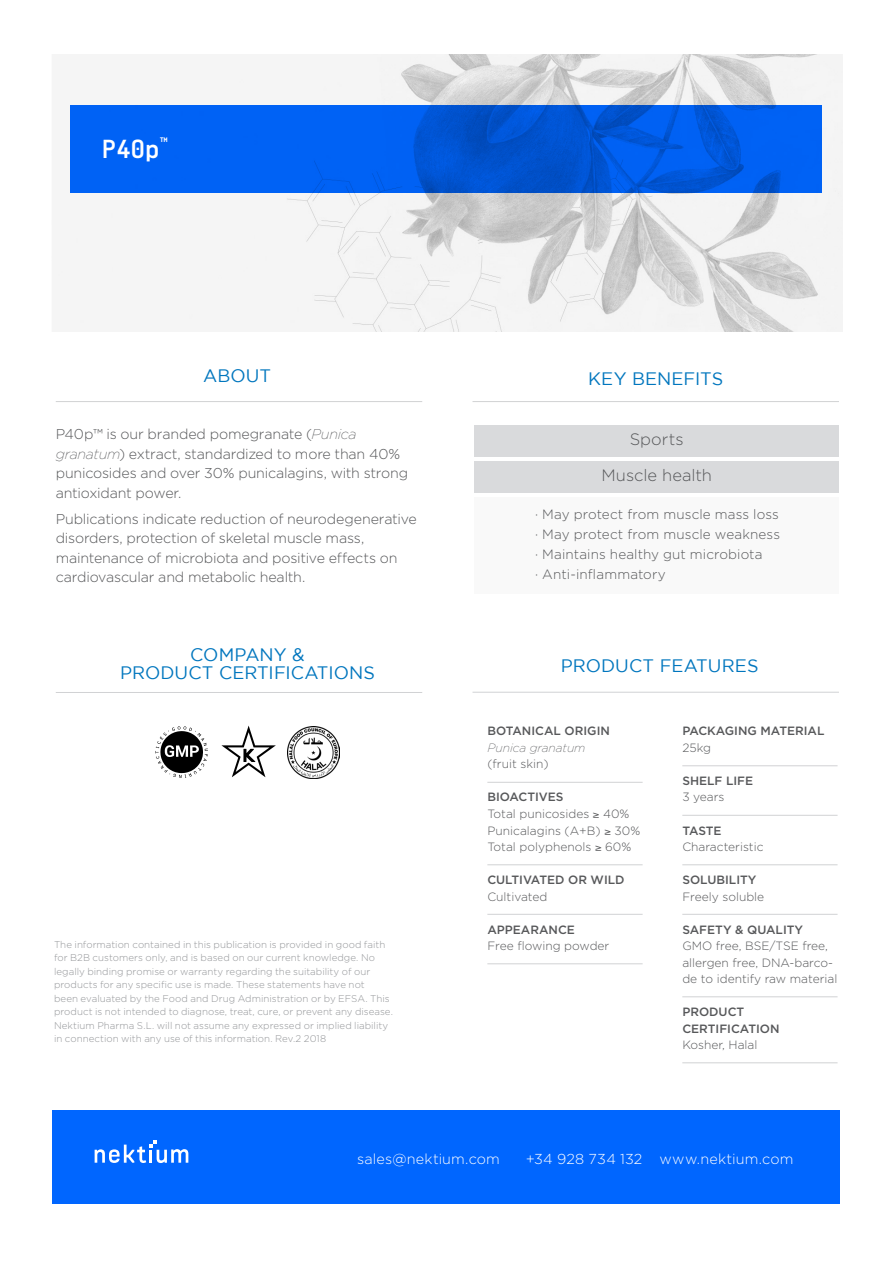
<style>
.page{position:relative;width:893px;height:1263px;background:#fff}
.page>*{position:absolute;margin:0;border:0;box-sizing:border-box;transform-origin:0 0}
.t1{font:700 28.5px "Realtime";color:#fff}
.t2{font:18px/18px "Gotham";letter-spacing:.005em;color:#0076be;text-align:center}
.t3{font:300 16.5px "Gotham HTF";color:#57585a}
.t4{font:300 14.4px "Gotham HTF";letter-spacing:.01em;color:#fff}
.text{font:300 14.25px/19.5px "Gotham HTF";letter-spacing:-.015em;color:#57585a}
.t5{font:300 13.5px "Gotham HTF";letter-spacing:.01em;color:#57585a}
.t6{font:300 12px/16.5px "Gotham HTF";color:#57585a}
.t7{font:500 12px/16.5px "Gotham HTF";color:#57585a}
.t8{font:italic 200 12px "Gotham";color:#57585a}
.t9{font:300 9.75px/13.5px "Gotham HTF";color:#939598}
.s1{font-family:"Gotham";font-weight:200;font-style:italic}
</style>
<div class="page">
<img style="left:58px;top:54px;width:785px;height:278px">
<div style="left:474px;top:497px;width:365px;height:96px;background:#f9f9f9"></div>
<div style="left:474px;top:461px;width:365px;height:31px;background:#d9dadc"></div>
<div style="left:474px;top:425px;width:365px;height:31px;background:#d9dadc"></div>
<div style="left:52px;top:1110px;width:788px;height:94px;background:#06f"></div>
<hr style="left:487px;top:782px;width:156px;height:1px;background:#d1d2d4">
<hr style="left:487px;top:864px;width:156px;height:1px;background:#d1d2d4">
<hr style="left:487px;top:914px;width:156px;height:1px;background:#d1d2d4">
<hr style="left:487px;top:963px;width:156px;height:1px;background:#d1d2d4">
<hr style="left:682px;top:765px;width:155px;height:1px;background:#d1d2d4">
<hr style="left:682px;top:815px;width:155px;height:1px;background:#d1d2d4">
<hr style="left:682px;top:864px;width:155px;height:1px;background:#d1d2d4">
<hr style="left:682px;top:914px;width:155px;height:1px;background:#d1d2d4">
<hr style="left:682px;top:996px;width:155px;height:1px;background:#d1d2d4">
<hr style="left:682px;top:1062px;width:155px;height:1px;background:#d1d2d4">
<hr style="left:56px;top:401px;width:366px;height:1px;background:#d1d2d4">
<hr style="left:56px;top:692px;width:366px;height:1px;background:#d1d2d4">
<hr style="left:472px;top:401px;width:367px;height:1px;background:#d1d2d4">
<hr style="left:472px;top:692px;width:367px;height:1px;background:#d1d2d4">
<svg style="left:95px;top:1140px;width:93px;height:23px"></svg>
<svg style="left:70px;top:105px;width:752px;height:88px;background:#005ce7"></svg>
<svg style="left:221px;top:725px;width:55px;height:52px"></svg>
<img style="left:288px;top:726px;width:52px;height:52px">
<svg style="left:155px;top:726px;width:53px;height:52px"></svg>
<p class="t1" style="left:102px;top:129px;width:68px">P40p<sup>™</sup></p>
<p class="t2" style="left:203px;top:366px;width:69px">ABOUT</p>
<p class="text" style="left:56px;top:424px;width:354px">P40p™ is our branded pomegranate (<span class="s1">Punica granatum</span>) extract, standardized to more than 40% punicosides and over 30% punicalagins, with strong antioxidant power.</p>
<p class="text" style="left:56px;top:509px;width:363px">Publications indicate reduction of neurodegenerative disorders, protection of skeletal muscle mass, maintenance of microbiota and positive effects on cardiovascular and metabolic health.</p>
<p class="t2" style="left:120px;top:645px;width:256px">COMPANY &amp;<br>PRODUCT CERTIFICATIONS</p>
<p class="t9" style="left:54px;top:937px;width:340px">The information contained in this publication is provided in good faith for B2B customers only, and is based on our current knowledge. No legally binding promise or warranty regarding the suitability of our products for any specific use is made. These statements have not<br>been evaluated by the Food and Drug Administration or by EFSA. This product is not intended to diagnose, treat, cure, or prevent any disease.<br>Nektium Pharma S.L. will not assume any expressed or implied liability in connection with any use of this information. Rev.2 2018</p>
<p class="t2" style="left:588px;top:369px;width:136px">KEY BENEFITS</p>
<p class="t3" style="left:630px;top:430px;width:56px">Sports</p>
<p class="t3" style="left:601px;top:466px;width:112px">Muscle health</p>
<p class="t5" style="left:535px;top:507px;width:245px">· May protect from muscle mass loss</p>
<p class="t5" style="left:535px;top:527px;width:246px">· May protect from muscle weakness</p>
<p class="t5" style="left:535px;top:547px;width:229px">· Maintains healthy gut microbiota</p>
<p class="t5" style="left:535px;top:567px;width:132px">· Anti-inflammatory</p>
<p class="t2" style="left:561px;top:656px;width:199px">PRODUCT FEATURES</p>
<p class="t7" style="left:487px;top:723px;width:124px">BOTANICAL ORIGIN</p>
<p class="t8" style="left:487px;top:741px;width:100px">Punica granatum</p>
<p class="t6" style="left:487px;top:756px;width:63px">(fruit skin)</p>
<p class="t7" style="left:487px;top:789px;width:78px">BIOACTIVES</p>
<p class="t6" style="left:487px;top:805px;width:144px">Total punicosides ≥ 40%</p>
<p class="t6" style="left:487px;top:822px;width:154px">Punicalagins (A+B) ≥ 30%</p>
<p class="t6" style="left:487px;top:838px;width:145px">Total polyphenols ≥ 60%</p>
<p class="t7" style="left:487px;top:871px;width:139px">CULTIVATED OR WILD</p>
<p class="t6" style="left:487px;top:888px;width:62px">Cultivated</p>
<p class="t7" style="left:487px;top:921px;width:89px">APPEARANCE</p>
<p class="t6" style="left:487px;top:937px;width:124px">Free flowing powder</p>
<p class="t7" style="left:682px;top:723px;width:144px">PACKAGING MATERIAL</p>
<p class="t6" style="left:682px;top:739px;width:30px">25kg</p>
<p class="t7" style="left:682px;top:772px;width:72px">SHELF LIFE</p>
<p class="t6" style="left:682px;top:789px;width:44px">3 years</p>
<p class="t7" style="left:682px;top:822px;width:41px">TASTE</p>
<p class="t6" style="left:682px;top:838px;width:83px">Characteristic</p>
<p class="t7" style="left:682px;top:871px;width:76px">SOLUBILITY</p>
<p class="t6" style="left:682px;top:888px;width:83px">Freely soluble</p>
<p class="t7" style="left:682px;top:921px;width:122px">SAFETY &amp; QUALITY</p>
<p class="t6" style="left:682px;top:937px;width:157px">GMO free, BSE/TSE free, allergen free, DNA-barco&shy;de to identify raw material</p>
<p class="t7" style="left:682px;top:1003px;width:99px">PRODUCT<br>CERTIFICATION</p>
<p class="t6" style="left:682px;top:1036px;width:77px">Kosher, Halal</p>
<p class="t4" style="left:357px;top:1151px;width:144px">sales@nektium.com</p>
<p class="t4" style="left:526px;top:1151px;width:269px">+34 928 734 132 www.nektium.com</p>
</div>
